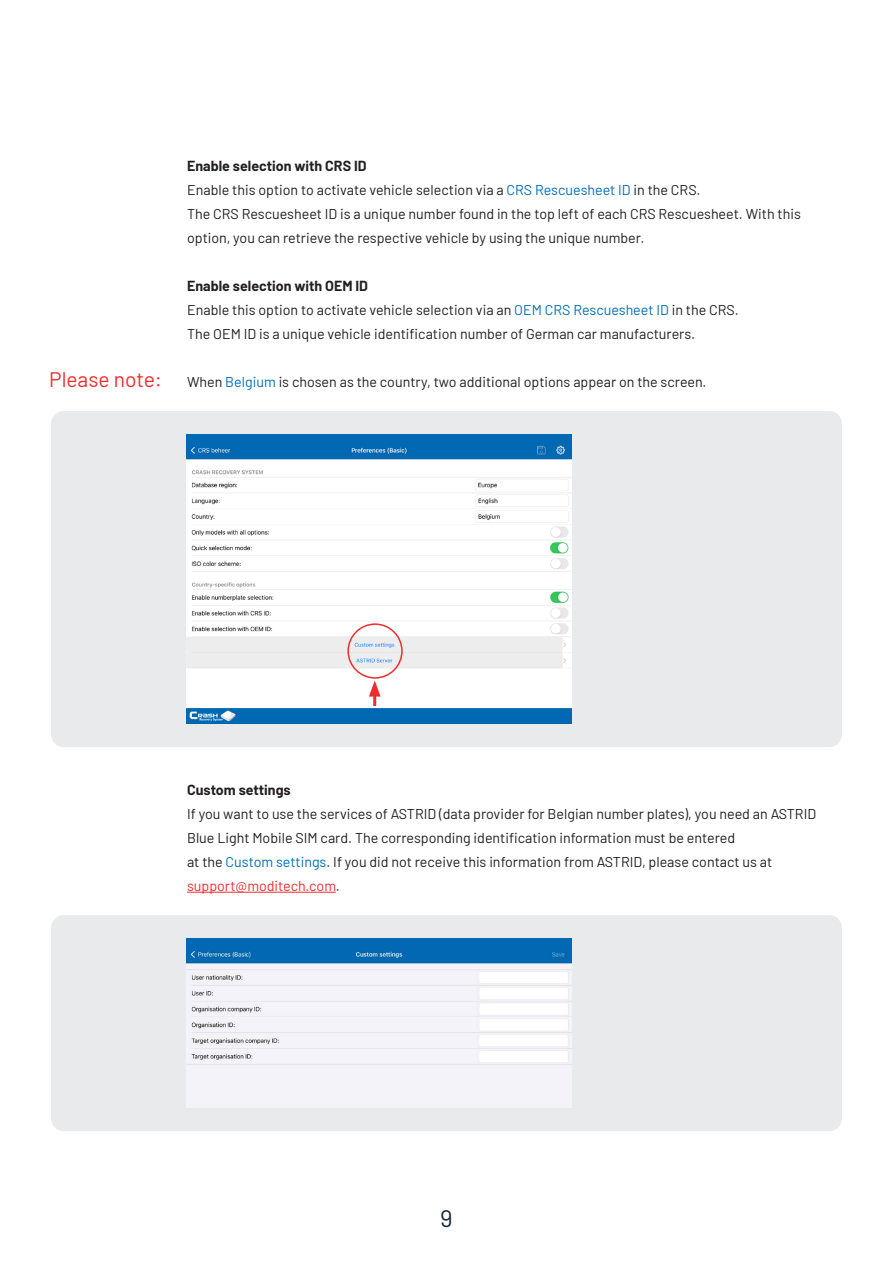
<style>
.page{position:relative;width:893px;height:1263px;background:#fff}
.page>*{position:absolute;margin:0;border:0;box-sizing:border-box;transform-origin:0 0}
.t1{font:24px "Barlow";color:#14293a}
.t2{font:21px "Barlow";letter-spacing:-.005em;color:#ee2d2e}
.t3{font:14.25px/24px "Barlow";color:#231f20}
.t4{font:700 14.25px "Barlow";color:#231f20}
.s1{font-weight:700}
.s2{color:#0070ba}
.s3{color:#ee2d2e}
</style>
<div class="page">
<div style="left:51px;top:411px;width:791px;height:336px;background:#e8eaeb;border-radius:13px"></div>
<img style="left:186px;top:434px;width:386px;height:290px">
<div style="left:51px;top:915px;width:791px;height:216px;background:#e8eaeb;border-radius:13px"></div>
<hr style="left:187px;top:892px;width:149px;height:1px;background:#ee2d2e">
<img style="left:186px;top:938px;width:386px;height:169px">
<div style="left:347px;top:623px;width:56px;height:56px;border:2px solid #ee2d2e;border-radius:50%"></div>
<hr style="left:373px;top:691px;width:3px;height:15px;background:#ee2d2e">
<svg style="left:369px;top:680px;width:12px;height:16px"></svg>
<h2 class="t2" style="left:49px;top:364px;width:114px">Please note:</h2>
<p class="t3" style="left:187px;top:153px;width:615px"><span class="s1">Enable selection with CRS ID<br></span>Enable this option to activate vehicle selection via a <span class="s2">CRS Rescuesheet ID</span> in the CRS.<br>The CRS Rescuesheet ID is a unique number found in the top left of each CRS Rescuesheet. With this option, you can retrieve the respective vehicle by using the unique number.</p>
<p class="t3" style="left:187px;top:273px;width:553px"><span class="s1">Enable selection with OEM ID<br></span>Enable this option to activate vehicle selection via an <span class="s2">OEM CRS Rescuesheet ID</span> in the CRS.<br>The OEM ID is a unique vehicle identification number of German car manufacturers.</p>
<p class="t3" style="left:187px;top:369px;width:521px">When <span class="s2">Belgium</span> is chosen as the country, two additional options appear on the screen.</p>
<p class="t4" style="left:187px;top:779px;width:105px">Custom settings</p>
<p class="t3" style="left:187px;top:801px;width:631px">If you want to use the services of ASTRID (data provider for Belgian number plates), you need an ASTRID Blue Light Mobile SIM card. The corresponding identification information must be entered<br>at the <span class="s2">Custom settings</span>. If you did not receive this information from ASTRID, please contact us at <span class="s3">support@moditech.com</span>.</p>
<h1 class="t1" style="left:440px;top:1201px;width:14px">9</h1>
</div>
